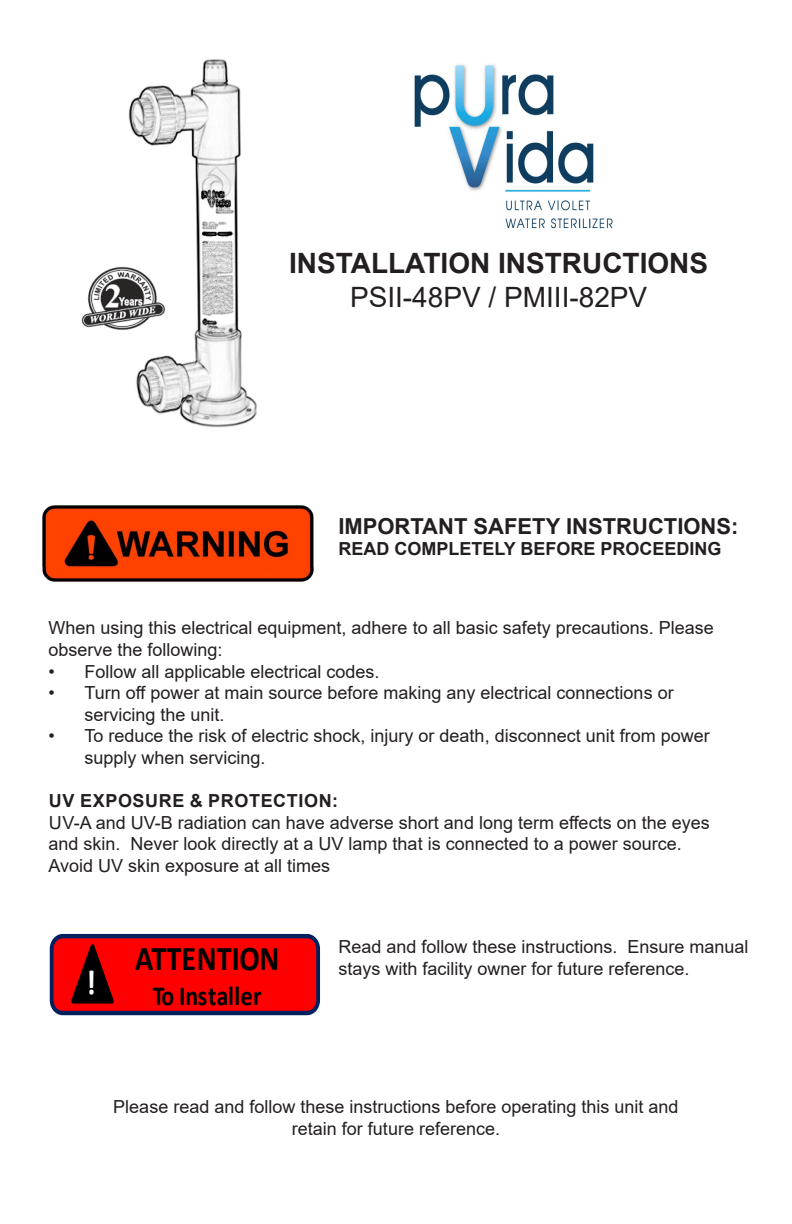
<style>
.page{position:relative;width:792px;height:1224px;background:#fff}
.page>*{position:absolute;margin:0;border:0;box-sizing:border-box;transform-origin:0 0}
.t1{font:700 34.8px "Calibri";letter-spacing:.005em;color:#000;scale:.87 1}
.t2{font:700 34.8px "Calibri";color:#fff;scale:.87 1}
.t3{font:700 28px "Arial";color:#231f20}
.t4{font:28px "Arial";color:#231f20}
.t5{font:700 27.6px "Calibri";letter-spacing:.015em;color:#000;scale:.87 1}
.t6{font:700 22px "Arial";color:#231f20}
.t7{font:18px/21.6px "Arial";color:#231f20}
.t8{font:700 18px "Arial";color:#231f20}
.t9{font:700 18px "Arial";letter-spacing:.035em;color:#231f20}
</style>
<div class="page">
<img style="left:128px;top:59px;width:129px;height:369px">
<img style="left:414px;top:64px;width:199px;height:165px">
<img style="left:42px;top:506px;width:272px;height:76px">
<svg style="left:49px;top:933px;width:271px;height:83px;background:#cf0b13"></svg>
<img style="left:81px;top:253px;width:92px;height:96px">
<h2 class="t3" style="left:289px;top:243px;width:420px">INSTALLATION INSTRUCTIONS</h2>
<h2 class="t4" style="left:350px;top:277px;width:299px">PSII-48PV / PMIII-82PV</h2>
<p class="t6" style="left:338px;top:510px;width:402px">IMPORTANT SAFETY INSTRUCTIONS:</p>
<p class="t8" style="left:338px;top:536px;width:385px">READ COMPLETELY BEFORE PROCEEDING</p>
<p class="t7" style="left:49px;top:617px;width:667px">When using this electrical equipment, adhere to all basic safety precautions. Please observe the following:</p>
<p class="t7" style="left:49px;top:660px;width:333px">• Follow all applicable electrical codes.</p>
<p class="t7" style="left:85px;top:682px;width:591px;text-indent:-36px">• Turn off power at main source before making any electrical connections or servicing the unit.</p>
<p class="t7" style="left:85px;top:725px;width:627px;text-indent:-36px">• To reduce the risk of electric shock, injury or death, disconnect unit from power supply when servicing.</p>
<p class="t9" style="left:49px;top:788px;width:291px">UV EXPOSURE &amp; PROTECTION:</p>
<p class="t7" style="left:49px;top:812px;width:663px">UV-A and UV-B radiation can have adverse short and long term effects on the eyes and skin. Never look directly at a UV lamp that is connected to a power source.<br>Avoid UV skin exposure at all times</p>
<h1 class="t2" style="left:86px;top:958px;width:13px">!</h1>
<h1 class="t1" style="left:135px;top:934px;width:167px">ATTENTION</h1>
<h3 class="t5" style="left:153px;top:976px;width:127px">To Installer</h3>
<p class="t7" style="left:338px;top:936px;width:412px">Read and follow these instructions. Ensure manual</p>
<p class="t7" style="left:338px;top:958px;width:353px">stays with facility owner for future reference.</p>
<p class="t7" style="left:113px;top:1096px;width:567px;text-align:center">Please read and follow these instructions before operating this unit and retain for future reference.</p>
</div>
